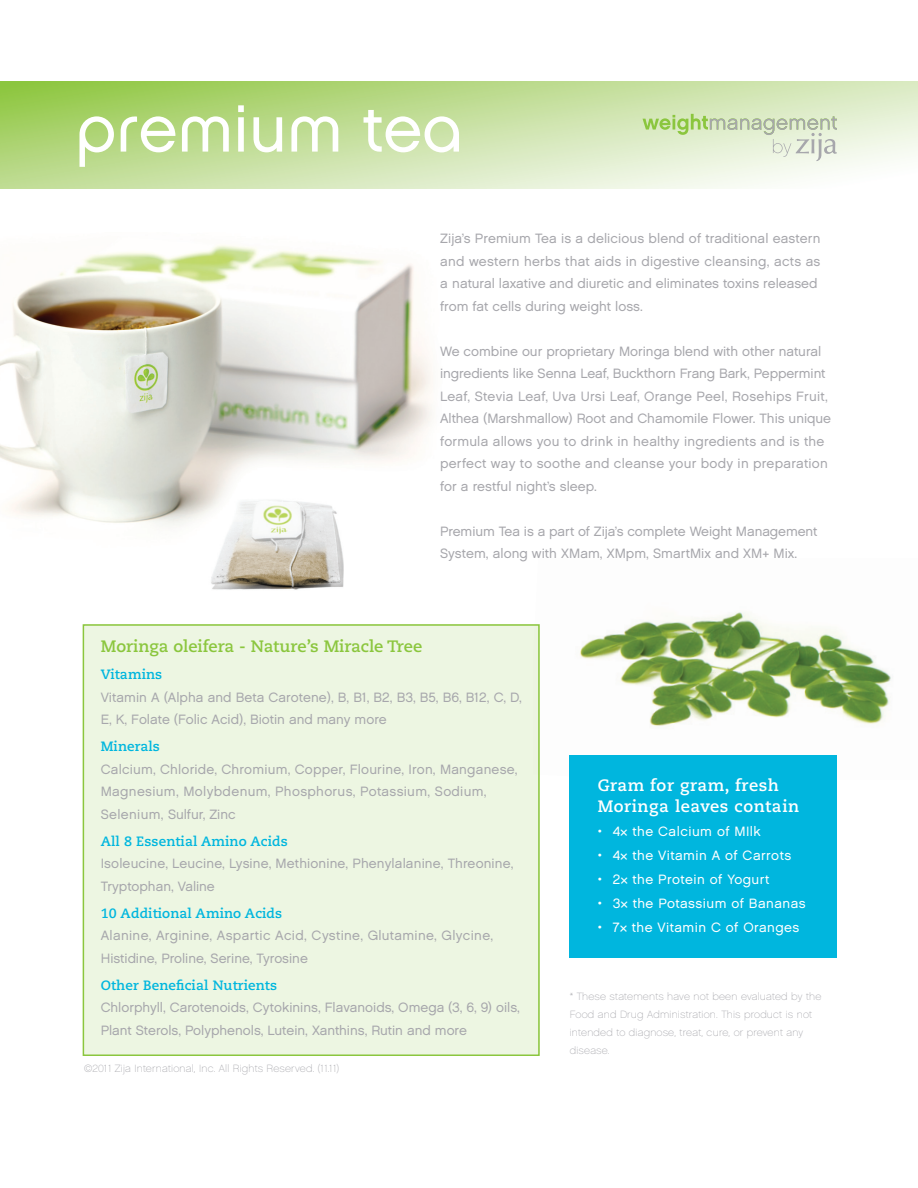
<style>
.page{position:relative;width:918px;height:1188px;background:#fff}
.page>*{position:absolute;margin:0;border:0;box-sizing:border-box;transform-origin:0 0}
.t1{font:700 16.5px "Caecilia LT Std";letter-spacing:.035em;color:#fff}
.t2{font:700 16.5px "Caecilia LT Std";color:#8bc63e}
.t3{font:13.5px/22.5px "Chalet London Nineteen Sixty";letter-spacing:.005em;color:#a7a7ac}
.t4{font:13.5px/22.5px "Chalet London Nineteen Sixty";letter-spacing:.025em;color:#a7a7ac}
.t5{font:13.5px "Chalet London Nineteen Sixty";letter-spacing:.035em;color:#fff}
.t6{font:10.5px/18px "Chalet Paris Nineteen Sixty";letter-spacing:.02em;color:#a7a7ac}
.s1{font-family:"Caecilia LT Std";font-weight:700;color:#00b6de}
</style>
<div class="page">
<img style="left:0;top:245px;width:433px;height:345px">
<img style="left:569px;top:612px;width:322px;height:168px">
<svg style="left:0;top:82px;width:918px;height:106px;background:#cbe3a8"></svg>
<svg style="left:80px;top:116px;width:34px;height:51px"></svg>
<svg style="left:121px;top:116px;width:54px;height:36px"></svg>
<svg style="left:182px;top:116px;width:47px;height:36px"></svg>
<svg style="left:238px;top:105px;width:6px;height:47px"></svg>
<svg style="left:253px;top:117px;width:29px;height:35px"></svg>
<svg style="left:291px;top:116px;width:47px;height:36px"></svg>
<svg style="left:364px;top:110px;width:95px;height:43px"></svg>
<div style="left:84px;top:624px;width:456px;height:430px;background:#edf6e2"></div>
<div style="left:83px;top:624px;width:457px;height:432px;border:2px solid #8bc63e"></div>
<div style="left:570px;top:756px;width:267px;height:202px;background:#00b6de"></div>
<svg style="left:643px;top:114px;width:194px;height:47px;background:#d8e5c5"></svg>
<p class="t3" style="left:440px;top:227px;width:382px">Zija’s Premium Tea is a delicious blend of traditional eastern and western herbs that aids in digestive cleansing, acts as a natural laxative and diuretic and eliminates toxins released from fat cells during weight loss.</p>
<p class="t3" style="left:440px;top:340px;width:393px">We combine our proprietary Moringa blend with other natural ingredients like Senna Leaf, Buckthorn Frang Bark, Peppermint Leaf, Stevia Leaf, Uva Ursi Leaf, Orange Peel, Rosehips Fruit, Althea (Marshmallow) Root and Chamomile Flower. This unique formula allows you to drink in healthy ingredients and is the perfect way to soothe and cleanse your body in preparation for a restful night’s sleep.</p>
<p class="t3" style="left:440px;top:520px;width:379px">Premium Tea is a part of Zija’s complete Weight Management<br>System, along with XMam, XMpm, SmartMix and XM+ Mix.</p>
<p class="t2" style="left:101px;top:637px;width:323px">Moringa oleifera - Nature’s Miracle Tree</p>
<p class="t3" style="left:101px;top:663px;width:423px"><span class="s1">Vitamins<br></span>Vitamin A (Alpha and Beta Carotene), B, B1, B2, B3, B5, B6, B12, C, D,<br>E, K, Folate (Folic Acid), Biotin and many more</p>
<p class="t3" style="left:101px;top:735px;width:418px"><span class="s1">Minerals<br></span>Calcium, Chloride, Chromium, Copper, Flourine, Iron, Manganese, Magnesium, Molybdenum, Phosphorus, Potassium, Sodium, Selenium, Sulfur, Zinc</p>
<p class="t3" style="left:101px;top:830px;width:414px"><span class="s1">All 8 Essential Amino Acids<br></span>Isoleucine, Leucine, Lysine, Methionine, Phenylalanine, Threonine,<br>Tryptophan, Valine</p>
<p class="t4" style="left:101px;top:902px;width:394px"><span class="s1">10 Additional Amino Acids<br></span>Alanine, Arginine, Aspartic Acid, Cystine, Glutamine, Glycine,<br>Histidine, Proline, Serine, Tyrosine</p>
<p class="t3" style="left:101px;top:974px;width:421px"><span class="s1">Other Beneficial Nutrients<br></span>Chlorphyll, Carotenoids, Cytokinins, Flavanoids, Omega (3, 6, 9) oils,<br>Plant Sterols, Polyphenols, Lutein, Xanthins, Rutin and more</p>
<p class="t6" style="left:84px;top:1060px;width:257px">©2011 Zija International, Inc. All Rights Reserved. (11.11)</p>
<p class="t1" style="left:598px;top:775px;width:183px">Gram for gram, fresh</p>
<p class="t1" style="left:598px;top:796px;width:203px">Moringa leaves contain</p>
<p class="t5" style="left:598px;top:823px;width:165px">• 4× the Calcium of MIlk</p>
<p class="t5" style="left:598px;top:847px;width:195px">• 4× the Vitamin A of Carrots</p>
<p class="t5" style="left:598px;top:871px;width:173px">• 2× the Protein of Yogurt</p>
<p class="t5" style="left:598px;top:895px;width:209px">• 3× the Potassium of Bananas</p>
<p class="t5" style="left:598px;top:919px;width:203px">• 7× the Vitamin C of Oranges</p>
<p class="t6" style="left:570px;top:987px;width:253px">* These statements have not been evaluated by the Food and Drug Administration. This product is not intended to diagnose, treat, cure, or prevent any disease.</p>
</div>
